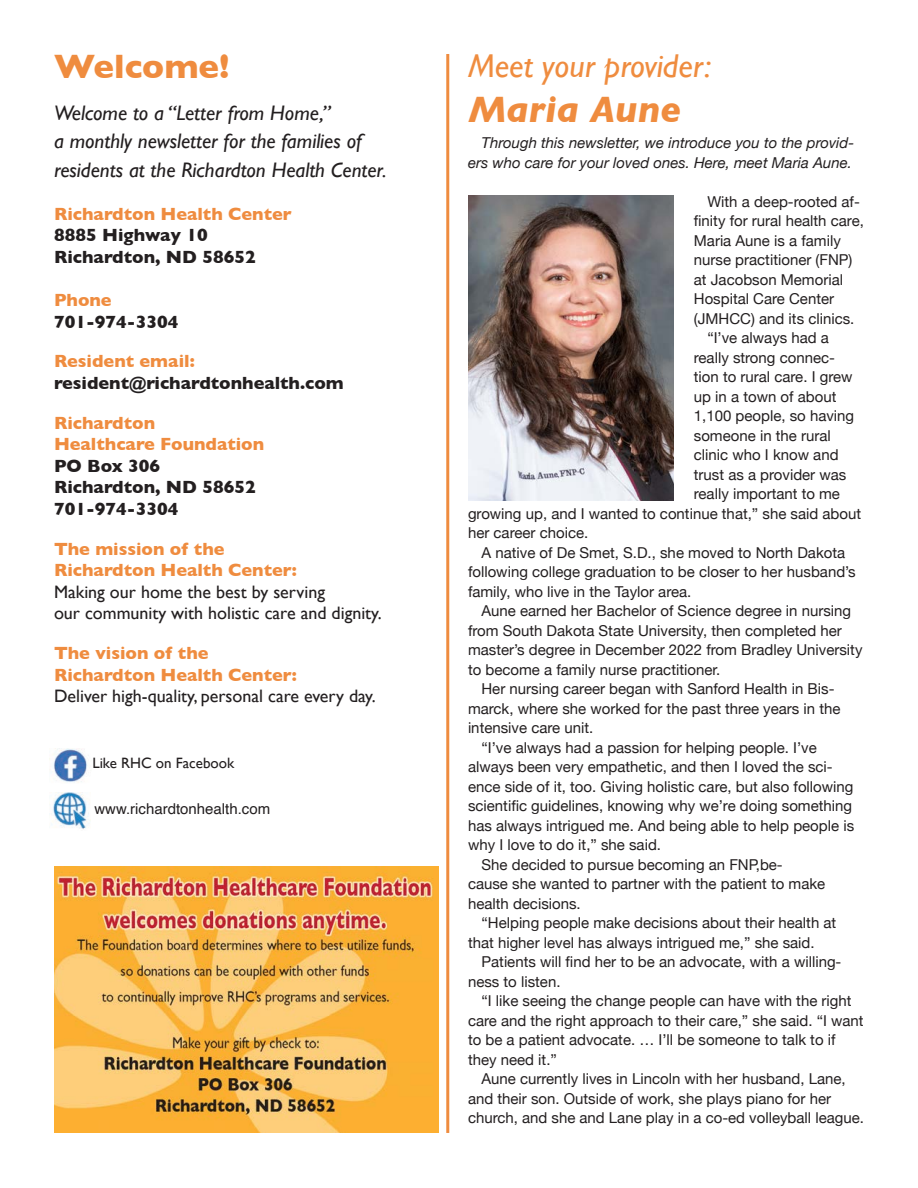
<style>
.page{position:relative;width:918px;height:1188px;background:#fff}
.page>*{position:absolute;margin:0;border:0;box-sizing:border-box;transform-origin:0 0}
.t1{font:italic 700 37.5px "Gill Sans";color:#ef8c3f}
.t2{font:700 34.5px "Gill Sans";color:#ef8c3f}
.t3{font:italic 33px "Gill Sans";color:#ef8c3f}
.t4{font:italic 21px/28.5px "Gill Sans";color:#231f20}
.t5{font:18px/21.6px "Gill Sans";color:#231f20}
.t6{font:700 18px/21.6px "Gill Sans";color:#231f20}
.t7{font:700 18px "Gill Sans";color:#ef8c3f}
.t8{font:15px/19.5px "Helvetica Neue";color:#231f20}
.t9{font:italic 15px/19.5px "Helvetica Neue";color:#231f20;text-align:right}
.t10{font:15px "Helvetica";color:#231f20}
.t11{font:15px "Gill Sans";color:#231f20}
.s1{color:#ef8c3f}
.s2{font-weight:700;color:#ef8c3f}
</style>
<div class="page">
<img style="left:49px;top:748px;width:39px;height:35px">
<img style="left:51px;top:793px;width:40px;height:36px">
<img style="left:54px;top:866px;width:385px;height:267px">
<hr style="left:446px;top:54px;width:3px;height:1079px;background:#ef8c3f">
<img style="left:468px;top:195px;width:206px;height:305px">
<p class="t2" style="left:54px;top:39px;width:177px">Welcome!</p>
<p class="t4" style="left:54px;top:98px;width:334px">Welcome to a “Letter from Home,”<br>a monthly newsletter for the families of residents at the Richardton Health Center.</p>
<p class="t7" style="left:54px;top:200px;width:239px">Richardton Health Center</p>
<p class="t6" style="left:54px;top:224px;width:155px">8885 Highway 10</p>
<p class="t6" style="left:54px;top:246px;width:203px">Richardton, ND 58652</p>
<p class="t6" style="left:54px;top:289px;width:126px"><span class="s1">Phone<br></span>701-974-3304</p>
<p class="t6" style="left:54px;top:350px;width:291px"><span class="s1">Resident email: </span>resident@richardtonhealth.com</p>
<p class="t6" style="left:54px;top:411px;width:212px"><span class="s1">Richardton<br>Healthcare Foundation<br></span>PO Box 306<br>Richardton, ND 58652<br>701-974-3304</p>
<p class="t5" style="left:54px;top:538px;width:329px"><span class="s2">The mission of the<br>Richardton Health Center:<br></span>Making our home the best by serving<br>our community with holistic care and dignity.</p>
<p class="t5" style="left:54px;top:642px;width:323px"><span class="s2">The vision of the<br>Richardton Health Center:<br></span>Deliver high-quality, personal care every day.</p>
<p class="t11" style="left:92px;top:755px;width:143px">Like RHC on Facebook</p>
<p class="t10" style="left:94px;top:798px;width:177px">www.richardtonhealth.com</p>
<p class="t3" style="left:468px;top:47px;width:244px">Meet your provider:</p>
<p class="t1" style="left:468px;top:87px;width:215px">Maria Aune</p>
<p class="t9" style="left:468px;top:134px;width:388px">Through this newsletter, we introduce you to the provid&shy;ers who care for your loved ones. Here, meet Maria Aune.</p>
<p class="t8" style="left:694px;top:193px;width:172px;text-indent:14px">With a deep-rooted af&shy;finity for rural health care,<br>Maria Aune is a family nurse practitioner (FNP) at Jacobson Memorial<br>Hospital Care Center (JMHCC) and its clinics.</p>
<p class="t8" style="left:707px;top:329px;width:123px">“I’ve always had a</p>
<p class="t8" style="left:694px;top:349px;width:143px">really strong connec-</p>
<p class="t8" style="left:694px;top:368px;width:160px">tion to rural care. I grew</p>
<p class="t8" style="left:694px;top:388px;width:144px">up in a town of about</p>
<p class="t8" style="left:694px;top:407px;width:162px">1,100 people, so having</p>
<p class="t8" style="left:694px;top:427px;width:138px">someone in the rural</p>
<p class="t8" style="left:694px;top:446px;width:146px">clinic who I know and</p>
<p class="t8" style="left:694px;top:466px;width:154px">trust as a provider was</p>
<p class="t8" style="left:694px;top:485px;width:148px">really important to me</p>
<p class="t8" style="left:468px;top:505px;width:395px">growing up, and I wanted to continue that,” she said about</p>
<p class="t8" style="left:468px;top:524px;width:122px">her career choice.</p>
<p class="t8" style="left:468px;top:544px;width:389px;text-indent:14px">A native of De Smet, S.D., she moved to North Dakota following college graduation to be closer to her husband’s family, who live in the Taylor area.</p>
<p class="t8" style="left:468px;top:602px;width:396px;text-indent:14px">Aune earned her Bachelor of Science degree in nursing from South Dakota State University, then completed her master’s degree in December 2022 from Bradley University to become a family nurse practitioner.</p>
<p class="t8" style="left:468px;top:680px;width:374px;text-indent:14px">Her nursing career began with Sanford Health in Bis&shy;marck, where she worked for the past three years in the intensive care unit.</p>
<p class="t8" style="left:468px;top:739px;width:388px;text-indent:14px">“I’ve always had a passion for helping people. I’ve always been very empathetic, and then I loved the sci&shy;ence side of it, too. Giving holistic care, but also following scientific guidelines, knowing why we’re doing something has always intrigued me. And being able to help people is why I love to do it,” she said.</p>
<p class="t8" style="left:468px;top:856px;width:359px;text-indent:14px">She decided to pursue becoming an FNP,be&shy;cause she wanted to partner with the patient to make health decisions.</p>
<p class="t8" style="left:468px;top:914px;width:370px;text-indent:14px">“Helping people make decisions about their health at that higher level has always intrigued me,” she said.</p>
<p class="t8" style="left:468px;top:953px;width:375px;text-indent:14px">Patients will find her to be an advocate, with a willing&shy;ness to listen.</p>
<p class="t8" style="left:468px;top:992px;width:397px;text-indent:14px">“I like seeing the change people can have with the right care and the right approach to their care,” she said. “I want to be a patient advocate. … I’ll be someone to talk to if they need it.”</p>
<p class="t8" style="left:468px;top:1070px;width:398px;text-indent:14px">Aune currently lives in Lincoln with her husband, Lane, and their son. Outside of work, she plays piano for her church, and she and Lane play in a co-ed volleyball league.</p>
</div>
